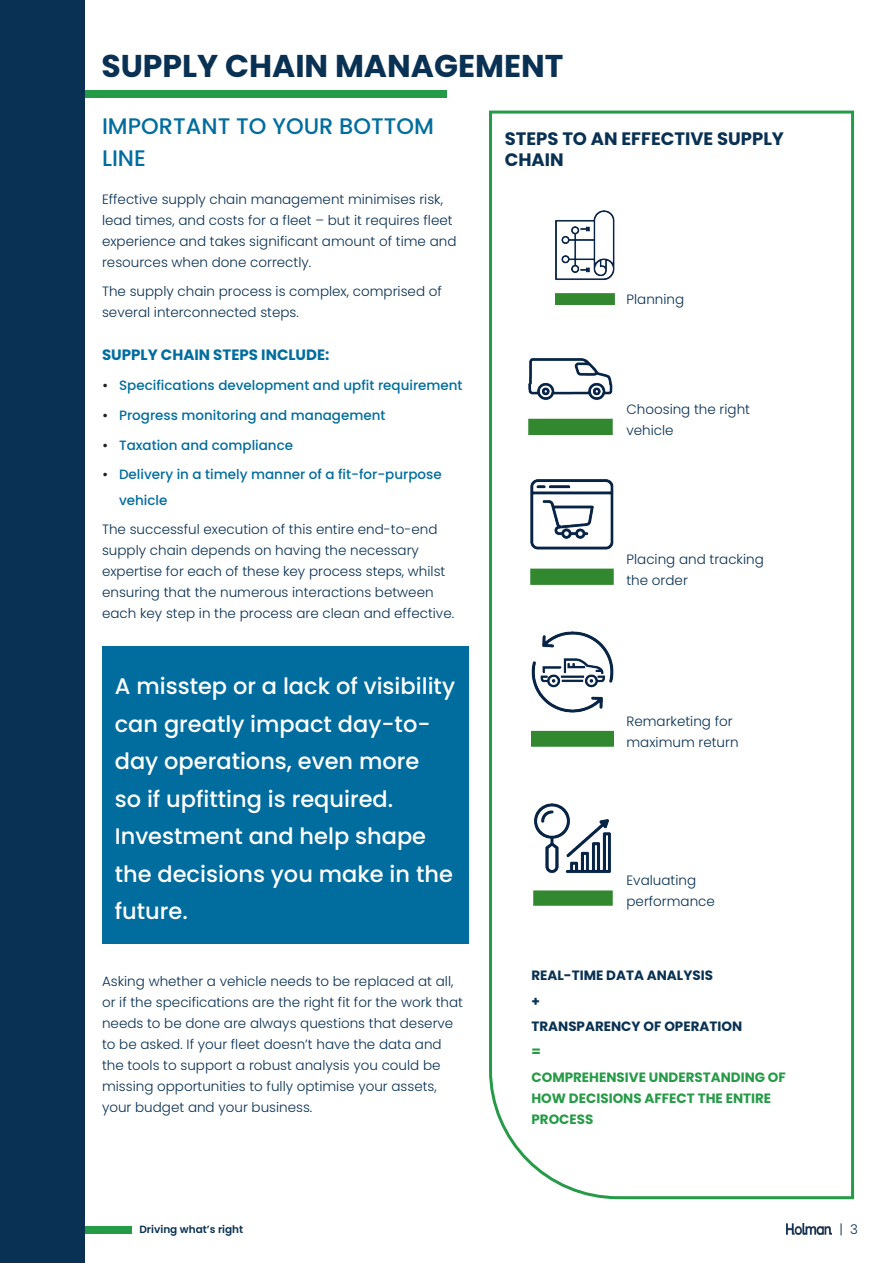
<style>
.page{position:relative;width:893px;height:1263px;background:#fff}
.page>*{position:absolute;margin:0;border:0;box-sizing:border-box;transform-origin:0 0}
.t1{font:700 31.5px "Poppins";color:#093153}
.Body_text{font:500 22.5px/37.5px "Poppins";color:#fff}
.Sub_Title{font:500 22.5px/31.5px "Poppins";color:#006d9e}
.Body_text-2{font:700 18px/21px "Poppins";color:#093153}
.Subheading{font:700 15px "Poppins";color:#006d9e}
.Body_text-3{font:300 13.5px/21px "Poppins";color:#093153}
.t2{font:500 13.5px/25.5px "Poppins";color:#006d9e}
.Body_text-4{font:700 13.5px/21px "Poppins";color:#269b47}
.Body_text-5{font:700 13.5px "Poppins";color:#093153}
.t3{font:300 13.35px "Poppins";color:#093153}
.t4{font:600 10.5px "Poppins";color:#093153}
.s1{color:#231f20}
</style>
<div class="page">
<img style="left:787px;top:1224px;width:44px;height:10px">
<div style="left:0;top:1226px;width:132px;height:7px;background:#269b47"></div>
<div style="left:0;top:90px;width:446px;height:8px;background:#269b47"></div>
<div style="left:0;top:0;width:85px;height:1263px;background:#093153"></div>
<div style="left:102px;top:646px;width:366px;height:298px;background:#006d9e"></div>
<svg style="left:489px;top:110px;width:366px;height:1090px"></svg>
<img style="left:528px;top:359px;width:84px;height:76px">
<img style="left:530px;top:479px;width:83px;height:106px">
<img style="left:556px;top:210px;width:59px;height:94px">
<img style="left:531px;top:631px;width:82px;height:116px">
<img style="left:534px;top:803px;width:78px;height:103px">
<p class="t1" style="left:101px;top:48px;width:463px">SUPPLY CHAIN MANAGEMENT</p>
<p class="Sub_Title" style="left:102px;top:111px;width:333px">IMPORTANT TO YOUR BOTTOM<br>LINE</p>
<p class="Body_text-3" style="left:102px;top:189px;width:356px">Effective supply chain management minimises risk, lead times, and costs for a fleet – but it requires fleet experience and takes significant amount of time and resources when done correctly.</p>
<p class="Body_text-3" style="left:102px;top:281px;width:341px">The supply chain process is complex, comprised of several interconnected steps.</p>
<p class="Subheading" style="left:102px;top:346px;width:229px">SUPPLY CHAIN STEPS INCLUDE:</p>
<p class="t2" style="left:102px;top:373px;width:362px"><span class="s1">•</span> Specifications development and upfit requirement</p>
<p class="t2" style="left:102px;top:402px;width:285px"><span class="s1">•</span> Progress monitoring and management</p>
<p class="t2" style="left:102px;top:432px;width:193px"><span class="s1">•</span> Taxation and compliance</p>
<p class="t2" style="left:119px;top:462px;width:324px;text-indent:-17px"><span class="s1">•</span> Delivery in a timely manner of a fit-for-purpose vehicle</p>
<p class="Body_text-3" style="left:102px;top:519px;width:354px">The successful execution of this entire end-to-end supply chain depends on having the necessary expertise for each of these key process steps, whilst ensuring that the numerous interactions between each key step in the process are clean and effective.</p>
<p class="Body_text" style="left:115px;top:668px;width:342px">A misstep or a lack of visibility can greatly impact day-to&shy;day operations, even more<br>so if upfitting is required.<br>Investment and help shape the decisions you make in the future.</p>
<p class="Body_text-3" style="left:102px;top:971px;width:362px">Asking whether a vehicle needs to be replaced at all, or if the specifications are the right fit for the work that needs to be done are always questions that deserve to be asked. If your fleet doesn’t have the data and the tools to support a robust analysis you could be missing opportunities to fully optimise your assets, your budget and your business.</p>
<p class="Body_text-2" style="left:505px;top:128px;width:281px">STEPS TO AN EFFECTIVE SUPPLY<br>CHAIN</p>
<p class="Body_text-3" style="left:626px;top:289px;width:59px">Planning</p>
<p class="Body_text-3" style="left:626px;top:399px;width:125px">Choosing the right vehicle</p>
<p class="Body_text-3" style="left:626px;top:548px;width:139px">Placing and tracking the order</p>
<p class="Body_text-3" style="left:626px;top:710px;width:114px">Remarketing for maximum return</p>
<p class="Body_text-3" style="left:626px;top:870px;width:90px">Evaluating performance</p>
<p class="Body_text-5" style="left:531px;top:968px;width:183px">REAL-TIME DATA ANALYSIS</p>
<p class="Body_text-5" style="left:531px;top:993px;width:10px">+</p>
<p class="Body_text-5" style="left:531px;top:1018px;width:212px">TRANSPARENCY OF OPERATION</p>
<p class="Body_text-4" style="left:531px;top:1041px;width:11px">=</p>
<p class="Body_text-4" style="left:531px;top:1066px;width:256px">COMPREHENSIVE UNDERSTANDING OF<br>HOW DECISIONS AFFECT THE ENTIRE<br>PROCESS</p>
<p class="t4" style="left:139px;top:1223px;width:105px">Driving what’s right</p>
<p class="t3" style="left:839px;top:1221px;width:20px">| 3</p>
</div>
